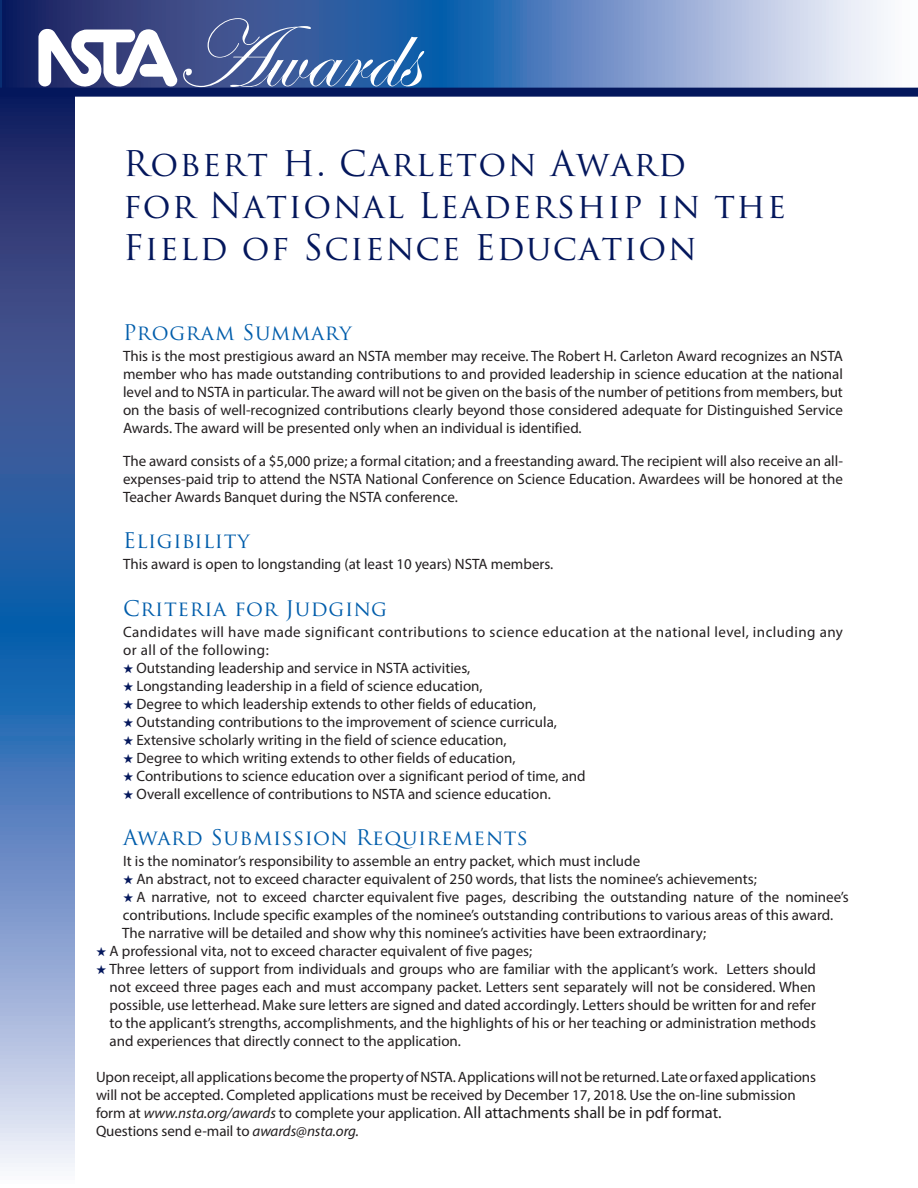
<style>
.page{position:relative;width:918px;height:1188px;background:#fff}
.page>*{position:absolute;margin:0;border:0;box-sizing:border-box;transform-origin:0 0}
.t1{font:34.5px/42px "Trajan Pro";letter-spacing:.04em;color:#04175c}
.t2{font:21px "Trajan Pro";letter-spacing:.03em;color:#015dab}
.t3{font:16.5px "Myriad Pro";letter-spacing:-.005em;color:#231f20}
.t4{font:15px/18px "Myriad Pro";color:#231f20;text-align:justify}
.t5{font:15px/18px "Myriad Pro";letter-spacing:.03em;color:#231f20}
.s1{color:#04175c}
.s2{font-size:15px}
.s3{font-style:italic;font-size:15px}
.s4{font-style:italic}
</style>
<div class="page">
<svg style="left:0;top:97px;width:75px;height:1070px;background:#5273ac"></svg>
<svg style="left:0;top:0;width:918px;height:88px;background:#7692c1"></svg>
<div style="left:0;top:88px;width:918px;height:9px;background:#04175c"></div>
<svg style="left:183px;top:18px;width:241px;height:69px;background:#4c6ea7"></svg>
<svg style="left:38px;top:29px;width:139px;height:58px"></svg>
<h1 class="t1" style="left:123px;top:142px;width:665px">Robert H. Carleton Award<br>for National Leadership in the<br>Field of Science Education</h1>
<h2 class="t2" style="left:123px;top:319px;width:230px">Program Summary</h2>
<p class="t4" style="left:123px;top:346px;width:722px">This is the most prestigious award an NSTA member may receive. The Robert H. Carleton Award recognizes an NSTA member who has made outstanding contributions to and provided leadership in science education at the national level and to NSTA in particular. The award will not be given on the basis of the number of petitions from members, but on the basis of well-recognized contributions clearly beyond those considered adequate for Distinguished Service Awards. The award will be presented only when an individual is identified.</p>
<p class="t4" style="left:123px;top:451px;width:722px">The award consists of a $5,000 prize; a formal citation; and a freestanding award. The recipient will also receive an all&shy;expenses-paid trip to attend the NSTA National Conference on Science Education. Awardees will be honored at the Teacher Awards Banquet during the NSTA conference.</p>
<h2 class="t2" style="left:123px;top:527px;width:128px">Eligibility</h2>
<p class="t4" style="left:123px;top:555px;width:432px">This award is open to longstanding (at least 10 years) NSTA members.</p>
<h2 class="t2" style="left:123px;top:595px;width:266px">Criteria for Judging</h2>
<p class="t5" style="left:123px;top:622px;width:722px">Candidates will have made significant contributions to science education at the national level, including any or all of the following:</p>
<p class="t4" style="left:123px;top:658px;width:349px"><span class="s1">★</span> Outstanding leadership and service in NSTA activities,</p>
<p class="t4" style="left:123px;top:676px;width:361px"><span class="s1">★</span> Longstanding leadership in a field of science education,</p>
<p class="t4" style="left:123px;top:694px;width:415px"><span class="s1">★</span> Degree to which leadership extends to other fields of education,</p>
<p class="t4" style="left:123px;top:712px;width:436px"><span class="s1">★</span> Outstanding contributions to the improvement of science curricula,</p>
<p class="t4" style="left:123px;top:730px;width:385px"><span class="s1">★</span> Extensive scholarly writing in the field of science education,</p>
<p class="t4" style="left:123px;top:748px;width:394px"><span class="s1">★</span> Degree to which writing extends to other fields of education,</p>
<p class="t4" style="left:123px;top:766px;width:464px"><span class="s1">★</span> Contributions to science education over a significant period of time, and</p>
<p class="t4" style="left:123px;top:784px;width:429px"><span class="s1">★</span> Overall excellence of contributions to NSTA and science education.</p>
<h2 class="t2" style="left:123px;top:824px;width:407px">Award Submission Requirements</h2>
<p class="t4" style="left:123px;top:852px;width:519px">It is the nominator’s responsibility to assemble an entry packet, which must include</p>
<p class="t4" style="left:123px;top:870px;width:635px"><span class="s1">★</span> An abstract, not to exceed character equivalent of 250 words, that lists the nominee’s achievements;</p>
<p class="t4" style="left:122px;top:888px;width:728px;text-align:left"><span class="s1">★</span> A narrative, not to exceed charcter equivalent five pages, describing the outstanding nature of the nominee’s contributions. Include specific examples of the nominee’s outstanding contributions to various areas of this award.<br>The narrative will be detailed and show why this nominee’s activities have been extraordinary;</p>
<p class="t4" style="left:96px;top:942px;width:438px"><span class="s1">★</span> A professional vita, not to exceed character equivalent of five pages;</p>
<p class="t4" style="left:110px;top:960px;width:708px;text-indent:-13px"><span class="s1">★</span> Three letters of support from individuals and groups who are familiar with the applicant’s work. Letters should not exceed three pages each and must accompany packet. Letters sent separately will not be considered. When possible, use letterhead. Make sure letters are signed and dated accordingly. Letters should be written for and refer to the applicant’s strengths, accomplishments, and the highlights of his or her teaching or administration methods and experiences that directly connect to the application.</p>
<p class="t4" style="left:96px;top:1068px;width:722px">Upon receipt, all applications become the property of NSTA. Applications will not be returned. Late or faxed applications will not be accepted. Completed applications must be received by December 17, 2018. Use the on-line submission</p>
<p class="t3" style="left:96px;top:1103px;width:627px"><span class="s2">form at</span> <span class="s3">www.nsta.org/awards</span> <span class="s2">to complete your application.</span> All attachments shall be in pdf format.</p>
<p class="t4" style="left:96px;top:1122px;width:265px">Questions send e-mail to <span class="s4">awards@nsta.org.</span></p>
</div>
